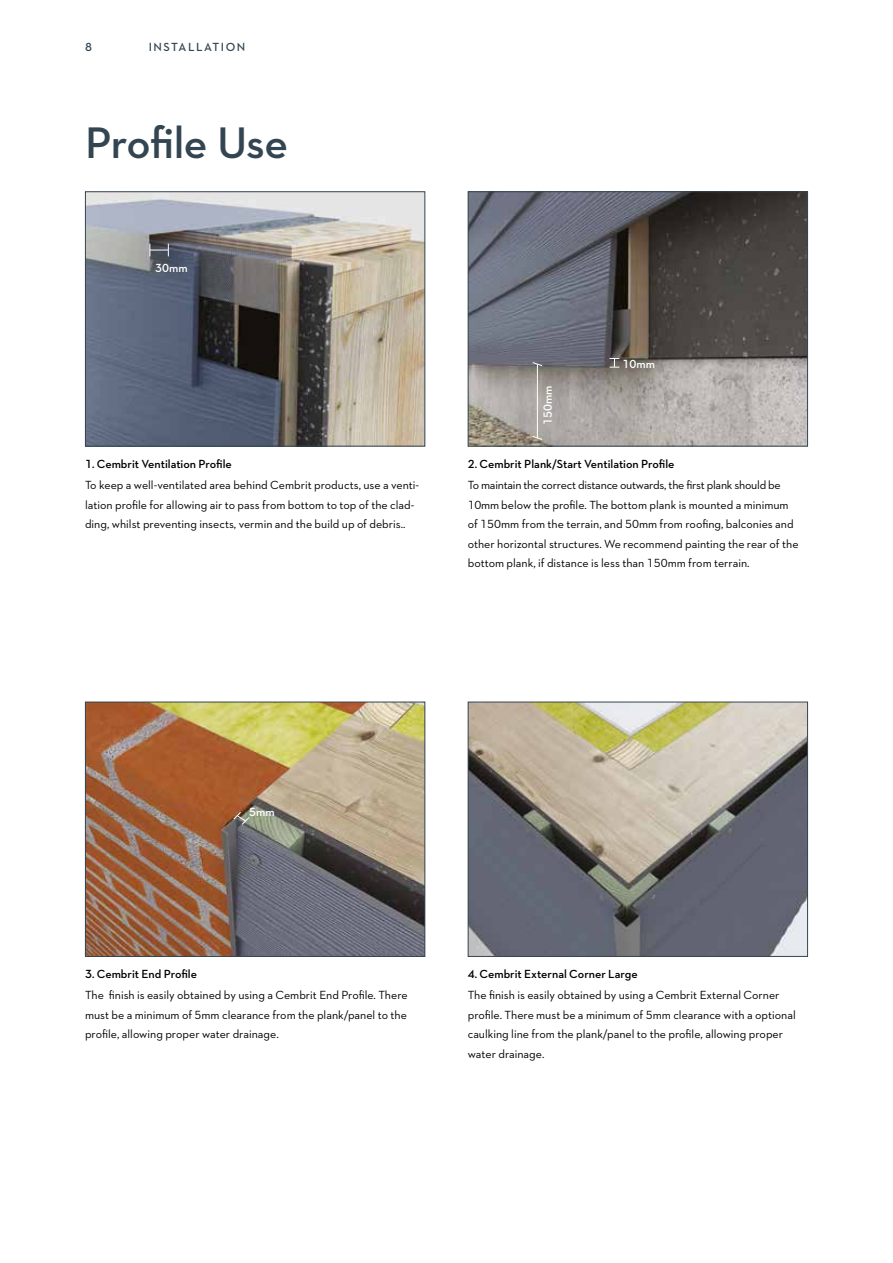
<style>
.page{position:relative;width:893px;height:1263px;background:#fff}
.page>*{position:absolute;margin:0;border:0;box-sizing:border-box;transform-origin:0 0}
.t1{font:600 45px "Neutraface 2 Text";letter-spacing:-.02em;color:#344552}
.t2{font:12px/19.5px "Neutraface 2 Text";color:#000}
.t3{font:600 12px "Neutraface 2 Text";color:#000}
.t4{font:600 12px "Neutraface 2 Text";color:#fff}
.t5{font:600 12px "Neutraface 2 Text";letter-spacing:.125em;color:#344552}
</style>
<div class="page">
<img style="left:87px;top:193px;width:336px;height:251px">
<div style="left:85px;top:191px;width:340px;height:255px;border:1px solid #344552"></div>
<img style="left:87px;top:704px;width:336px;height:251px">
<div style="left:85px;top:702px;width:340px;height:255px;border:1px solid #344552"></div>
<img style="left:470px;top:704px;width:336px;height:251px">
<div style="left:468px;top:702px;width:340px;height:255px;border:1px solid #344552"></div>
<img style="left:470px;top:193px;width:336px;height:251px">
<div style="left:468px;top:191px;width:340px;height:255px;border:1px solid #344552"></div>
<hr style="left:537px;top:364px;width:1px;height:74px;background:#fffffd">
<svg style="left:532px;top:435px;width:11px;height:5px"></svg>
<svg style="left:532px;top:362px;width:11px;height:5px"></svg>
<svg style="left:610px;top:358px;width:9px;height:10px"></svg>
<svg style="left:233px;top:811px;width:17px;height:14px"></svg>
<svg style="left:150px;top:244px;width:19px;height:12px"></svg>
<p class="t5" style="left:85px;top:39px;width:8px">8</p>
<p class="t5" style="left:149px;top:39px;width:98px">INSTALLATION</p>
<h1 class="t1" style="left:85px;top:114px;width:205px">Profile Use</h1>
<p class="t4" style="left:155px;top:260px;width:34px">30mm</p>
<p class="t3" style="left:85px;top:456px;width:148px">1. Cembrit Ventilation Profile</p>
<p class="t2" style="left:85px;top:475px;width:336px">To keep a well-ventilated area behind Cembrit products, use a venti&shy;lation profile for allowing air to pass from bottom to top of the clad&shy;ding, whilst preventing insects, vermin and the build up of debris..</p>
<p class="t4" style="left:540px;top:425px;width:41px;rotate:-90deg">150mm</p>
<p class="t4" style="left:623px;top:356px;width:34px">10mm</p>
<p class="t3" style="left:468px;top:456px;width:208px">2. Cembrit Plank/Start Ventilation Profile</p>
<p class="t2" style="left:468px;top:475px;width:332px">To maintain the correct distance outwards, the first plank should be 10mm below the profile. The bottom plank is mounted a minimum of 150mm from the terrain, and 50mm from roofing, balconies and other horizontal structures. We recommend painting the rear of the bottom plank, if distance is less than 150mm from terrain.</p>
<p class="t4" style="left:249px;top:804px;width:27px">5mm</p>
<p class="t3" style="left:85px;top:966px;width:114px">3. Cembrit End Profile</p>
<p class="t2" style="left:85px;top:985px;width:324px;text-align:justify">The finish is easily obtained by using a Cembrit End Profile. There must be a minimum of 5mm clearance from the plank/panel to the profile, allowing proper water drainage.</p>
<p class="t3" style="left:468px;top:966px;width:172px">4. Cembrit External Corner Large</p>
<p class="t2" style="left:468px;top:985px;width:329px">The finish is easily obtained by using a Cembrit External Corner profile. There must be a minimum of 5mm clearance with a optional caulking line from the plank/panel to the profile, allowing proper water drainage.</p>
</div>
